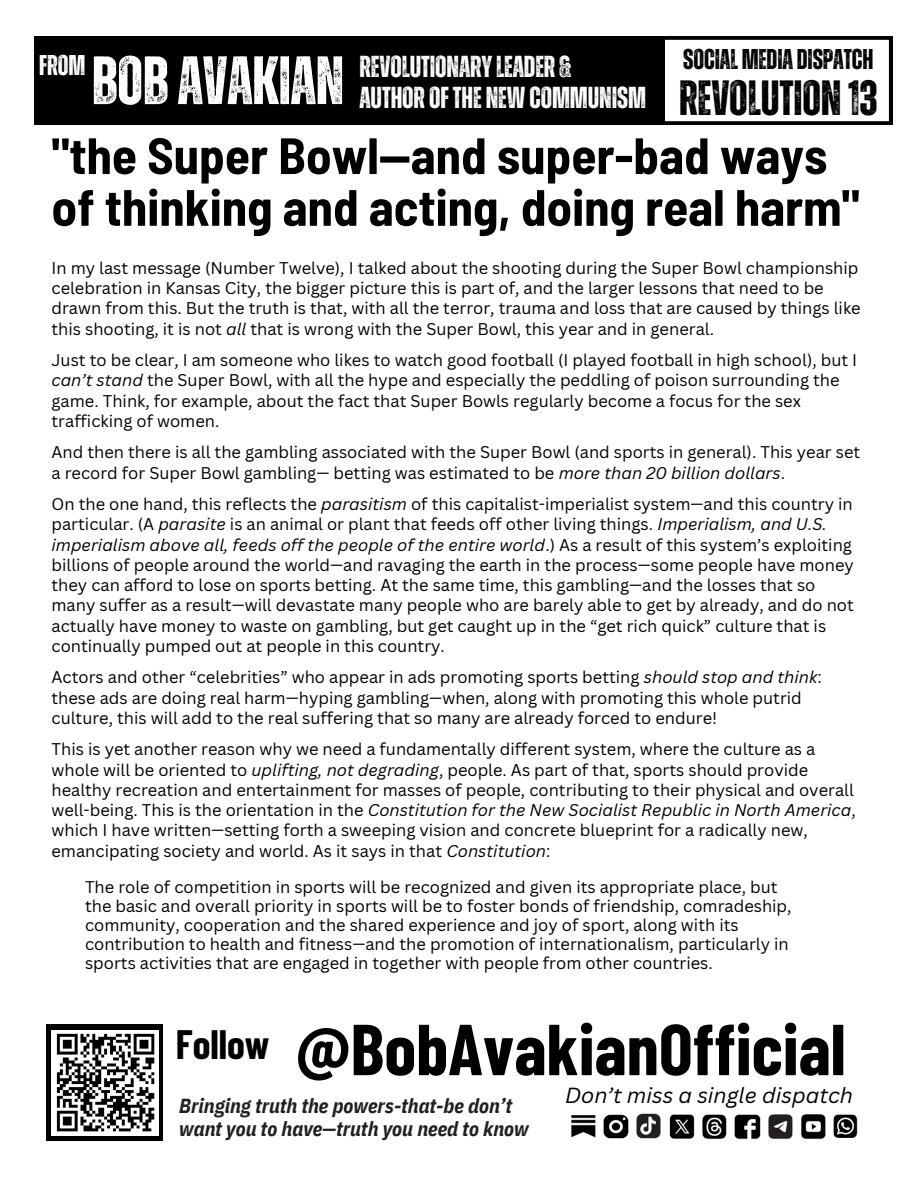
<style>
.page{position:relative;width:918px;height:1188px;background:#fff}
.page>*{position:absolute;margin:0;border:0;box-sizing:border-box;transform-origin:0 0}
.t1{font:700 72px "Barlow Condensed";color:#000}
.t2{font:700 68.25px "Zuume Rough";letter-spacing:-.005em;color:#fff}
.t3{font:700 semi-condensed 51px/51.8px "Barlow";color:#000}
.t4{font:700 49.5px "Zuume Rough";letter-spacing:-.005em;color:#000}
.t5{font:700 40.05px "Barlow Condensed";color:#000}
.t6{font:700 30.3px/31.7px "Zuume Rough";letter-spacing:-.005em;color:#fff}
.t7{font:700 28.5px "Zuume Rough";letter-spacing:-.005em;color:#000}
.t8{font:700 28.5px "Zuume Rough";color:#fff}
.t9{font:italic 21.3px "Canva Sans";color:#000}
.t10{font:italic 700 20.25px/23.7px "IBM Plex Sans Cond";color:#231f20}
.t11{font:16.5px/20.2px "Canva Sans";color:#000}
.s1{font-style:italic}
</style>
<div class="page">
<svg style="left:664px;top:36px;width:228px;height:88px"></svg>
<div style="left:34px;top:36px;width:630px;height:89px;background:#000"></div>
<img style="left:571px;top:1113px;width:287px;height:27px">
<div style="left:46px;top:1025px;width:117px;height:116px;background:#000"></div>
<img style="left:51px;top:1030px;width:107px;height:106px">
<p class="t8" style="left:39px;top:52px;width:48px">FROM</p>
<p class="t2" style="left:92px;top:50px;width:254px">BOBAVAKIAN</p>
<p class="t7" style="left:683px;top:46px;width:192px">SOCIALMEDIADISPATCH</p>
<p class="t6" style="left:360px;top:52px;width:288px">REVOLUTIONARYLEADER&amp;<br>AUTHOROFTHE NEWCOMMUNISM</p>
<p class="t4" style="left:679px;top:76px;width:200px">REVOLUTION 13</p>
<p class="t3" style="left:52px;top:128px;width:810px">"the Super Bowl—and super-bad ways of thinking and acting, doing real harm"</p>
<h4 class="t11" style="left:52px;top:257px;width:811px">In my last message (Number Twelve), I talked about the shooting during the Super Bowl championship celebration in Kansas City, the bigger picture this is part of, and the larger lessons that need to be drawn from this. But the truth is that, with all the terror, trauma and loss that are caused by things like this shooting, it is not <span class="s1">all</span> that is wrong with the Super Bowl, this year and in general.</h4>
<h4 class="t11" style="left:52px;top:350px;width:807px">Just to be clear, I am someone who likes to watch good football (I played football in high school), but I <span class="s1">can’t stand</span> the Super Bowl, with all the hype and especially the peddling of poison surrounding the game. Think, for example, about the fact that Super Bowls regularly become a focus for the sex trafficking of women.</h4>
<h1 class="t11" style="left:52px;top:442px;width:810px">And then there is all the gambling associated with the Super Bowl (and sports in general). This year set a record for Super Bowl gambling— betting was estimated to be <span class="s1">more than 20 billion dollars</span>.</h1>
<h4 class="t11" style="left:52px;top:494px;width:804px">On the one hand, this reflects the <span class="s1">parasitism</span> of this capitalist-imperialist system—and this country in particular. (A <span class="s1">parasite</span> is an animal or plant that feeds off other living things. <span class="s1">Imperialism, and U.S. imperialism above all, feeds off the people of the entire world</span>.) As a result of this system’s exploiting billions of people around the world—and ravaging the earth in the process—some people have money they can afford to lose on sports betting. At the same time, this gambling—and the losses that so many suffer as a result—will devastate many people who are barely able to get by already, and do not actually have money to waste on gambling, but get caught up in the “get rich quick” culture that is continually pumped out at people in this country.</h4>
<h2 class="t11" style="left:52px;top:667px;width:772px">Actors and other “celebrities” who appear in ads promoting sports betting <span class="s1">should stop and think</span>: these ads are doing real harm—hyping gambling—when, along with promoting this whole putrid culture, this will add to the real suffering that so many are already forced to endure!</h2>
<p class="t11" style="left:52px;top:739px;width:806px">This is yet another reason why we need a fundamentally different system, where the culture as a whole will be oriented to <span class="s1">uplifting, not degrading</span>, people. As part of that, sports should provide healthy recreation and entertainment for masses of people, contributing to their physical and overall well-being. This is the orientation in the <span class="s1">Constitution for the New Socialist Republic in North America</span>, which I have written—setting forth a sweeping vision and concrete blueprint for a radically new, emancipating society and world. As it says in that <span class="s1">Constitution</span>:</p>
<h5 class="t11" style="left:85px;top:877px;width:708px;line-height:19.2px">The role of competition in sports will be recognized and given its appropriate place, but the basic and overall priority in sports will be to foster bonds of friendship, comradeship, community, cooperation and the shared experience and joy of sport, along with its contribution to health and fitness—and the promotion of internationalism, particularly in sports activities that are engaged in together with people from other countries.</h5>
<h3 class="t5" style="left:176px;top:1018px;width:95px">Follow</h3>
<h1 class="t1" style="left:296px;top:1003px;width:551px">@BobAvakianOfficial</h1>
<p class="t10" style="left:179px;top:1093px;width:351px">Bringing truth the powers-that-be don’t want you to have—truth you need to know</p>
<h6 class="t9" style="left:565px;top:1081px;width:289px">Don’t miss a single dispatch</h6>
</div>
